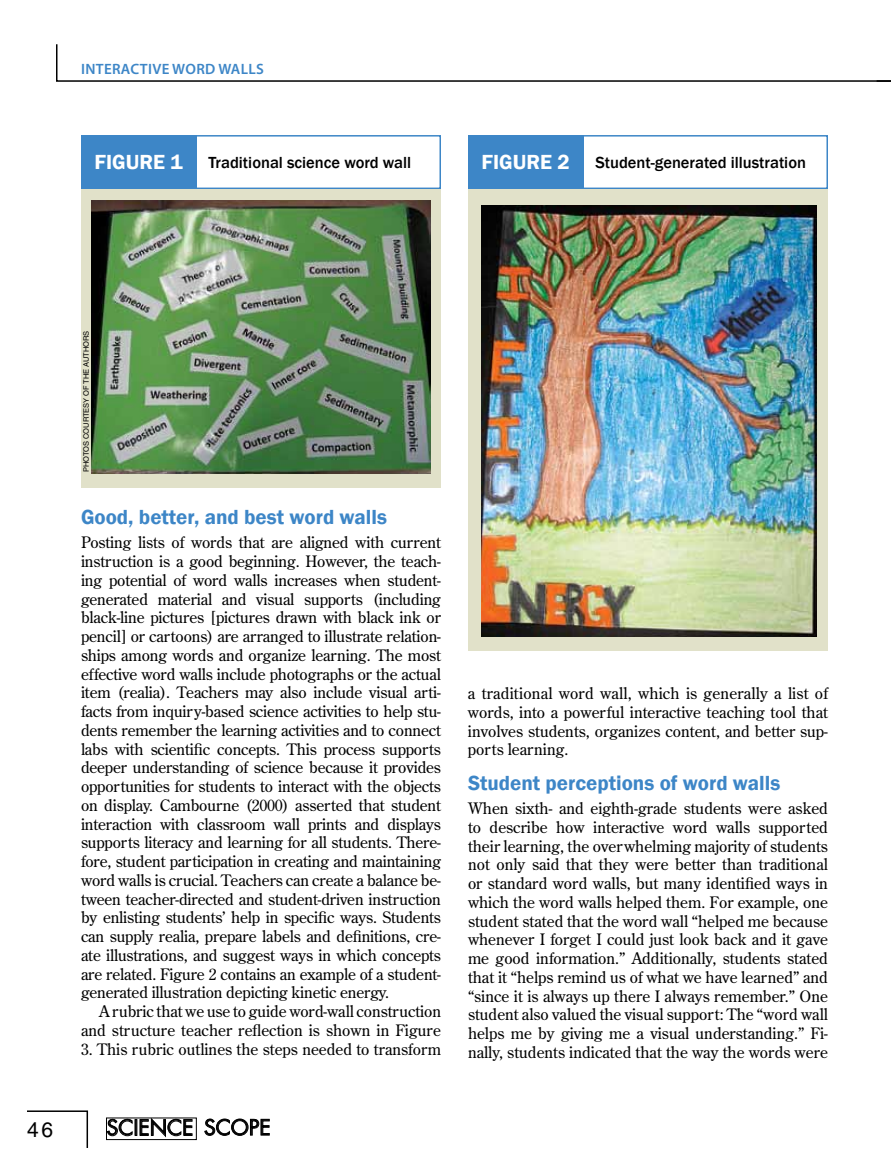
<style>
.page{position:relative;width:891px;height:1175px;background:#fff}
.page>*{position:absolute;margin:0;border:0;box-sizing:border-box;transform-origin:0 0}
.t1{font:600 21px "Franklin Gothic";color:#3d86c7}
.t2{font:21px "Futura Std";color:#000}
.t3{font:21px "Helvetica LT Std";color:#000}
.t4{font:500 16.5px "Franklin Gothic";color:#000}
.t5{font:15.75px/18.8px "Century Old Style Std";color:#000;text-align:justify}
.t6{font:600 15px "Myriad Pro";letter-spacing:.02em;color:#3d86c7}
.t7{font:7.5px "Helvetica LT Std";color:#000}
.s1{font-weight:600;font-size:21px;color:#fff}
</style>
<div class="page">
<svg style="left:56px;top:44px;width:835px;height:38px"></svg>
<svg style="left:27px;top:1110px;width:62px;height:38px"></svg>
<svg style="left:111px;top:1119px;width:82px;height:18px"></svg>
<svg style="left:108px;top:1119px;width:84px;height:17px"></svg>
<svg style="left:205px;top:1118px;width:64px;height:17px"></svg>
<div style="left:81px;top:135px;width:360px;height:54px;border:2px solid #3d86c7"></div>
<div style="left:81px;top:135px;width:115px;height:54px;background:#3d86c7"></div>
<div style="left:81px;top:189px;width:360px;height:299px;background:#e1e1c9"></div>
<img style="left:91px;top:200px;width:339px;height:273px">
<div style="left:468px;top:135px;width:360px;height:54px;border:2px solid #3d86c7"></div>
<div style="left:468px;top:135px;width:115px;height:54px;background:#3d86c7"></div>
<div style="left:468px;top:189px;width:360px;height:461px;background:#e1e1c9"></div>
<img style="left:482px;top:206px;width:335px;height:430px">
<p class="t6" style="left:81px;top:60px;width:184px">INTERACTIVE WORD WALLS</p>
<p class="t4" style="left:94px;top:153px;width:318px"><span class="s1">56!789%:</span> !"#$%&amp;%'(#)*+,%-(,-*.'"$*.#))</p>
<p class="t4" style="left:482px;top:153px;width:326px"><span class="s1">56!789%;</span> /&amp;0$-(&amp;12-(-"#&amp;-$*%))0+&amp;"#&amp;%'(</p>
<p class="t7" style="left:82px;top:472px;width:143px;rotate:-90deg">PHOTOS COURTESY OF THE AUTHORS</p>
<h1 class="t1" style="left:81px;top:505px;width:307px">!""#$%&amp;'((')$%*+#%&amp;',(%-")#%-*..,</h1>
<p class="t5" style="left:81px;top:533px;width:362px">Posting lists of words that are aligned with current instruction is a good beginning. However, the teach&shy;ing potential of word walls increases when student&shy;generated material and visual supports (including black-line pictures [pictures drawn with black ink or pencil] or cartoons) are arranged to illustrate relation&shy;ships among words and organize learning. The most effective word walls include photographs or the actual item (realia). Teachers may also include visual arti&shy;facts from inquiry-based science activities to help stu&shy;dents remember the learning activities and to connect labs with scientific concepts. This process supports deeper understanding of science because it provides opportunities for students to interact with the objects on display. Cambourne (2000) asserted that student interaction with classroom wall prints and displays supports literacy and learning for all students. There&shy;fore, student participation in creating and maintaining word walls is crucial. Teachers can create a balance be&shy;tween teacher-directed and student-driven instruction by enlisting students’ help in specific ways. Students can supply realia, prepare labels and definitions, cre&shy;ate illustrations, and suggest ways in which concepts are related. Figure 2 contains an example of a student&shy;generated illustration depicting kinetic energy.</p>
<p class="t5" style="left:81px;top:1001px;width:362px;text-align:right">A rubric that we use to guide word-wall construction and structure teacher reflection is shown in Figure</p>
<p class="t5" style="left:81px;top:1039px;width:362px">3. This rubric outlines the steps needed to transform</p>
<h1 class="t3" style="left:27px;top:1117px;width:28px">46</h1>
<h1 class="t2" style="left:107px;top:1114px;width:166px">SCIENCE SCOPE</h1>
<p class="t5" style="left:468px;top:684px;width:362px">a traditional word wall, which is generally a list of words, into a powerful interactive teaching tool that involves students, organizes content, and better sup&shy;ports learning.</p>
<h1 class="t1" style="left:468px;top:771px;width:314px">/(0#'+(%1')2'1(3"+,%"4%-")#%-*..,</h1>
<p class="t5" style="left:468px;top:799px;width:362px">When sixth- and eighth-grade students were asked to describe how interactive word walls supported their learning, the overwhelming majority of students not only said that they were better than traditional or standard word walls, but many identified ways in which the word walls helped them. For example, one student stated that the word wall “helped me because whenever I forget I could just look back and it gave me good information.” Additionally, students stated that it “helps remind us of what we have learned” and “since it is always up there I always remember.” One student also valued the visual support: The “word wall helps me by giving me a visual understanding.” Fi&shy;nally, students indicated that the way the words were</p>
</div>
